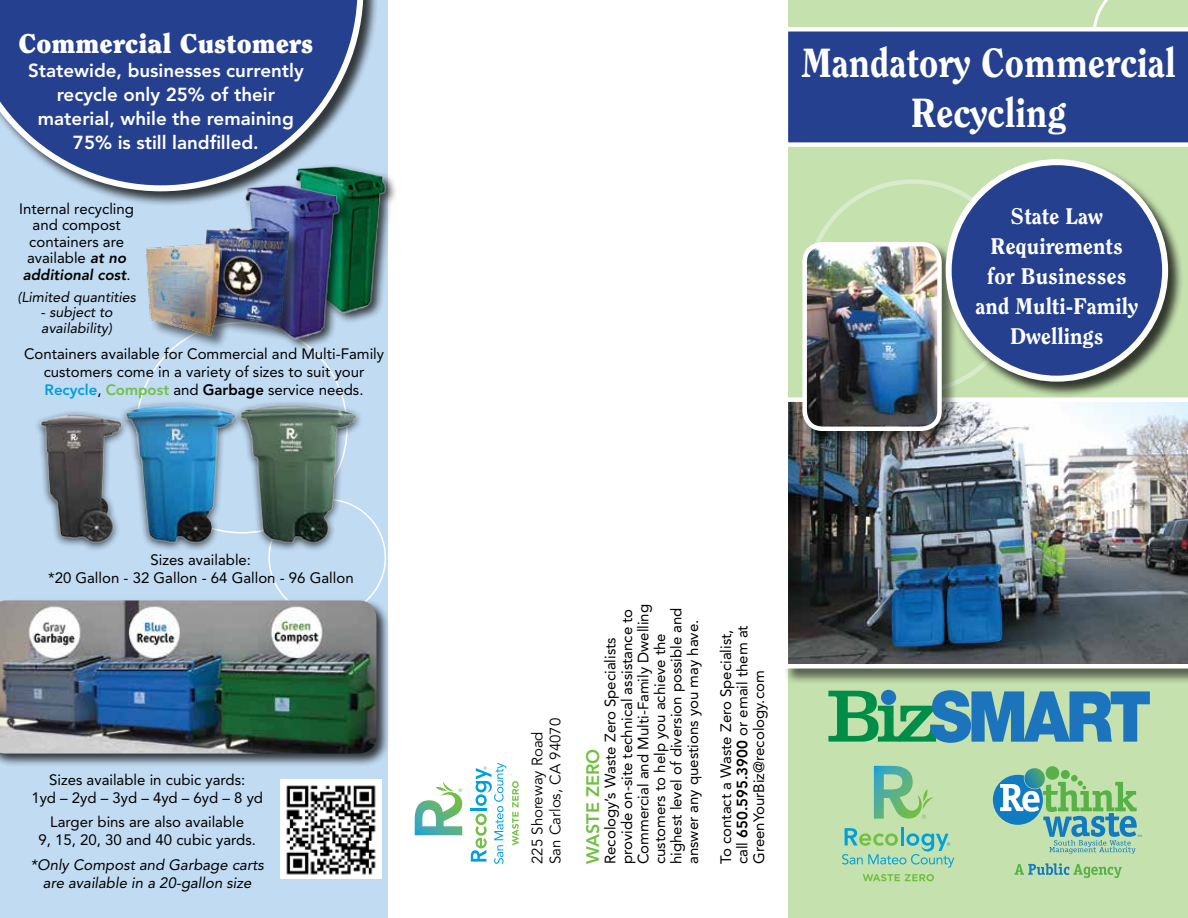
<style>
.page{position:relative;width:1188px;height:918px;background:#fff}
.page>*{position:absolute;margin:0;border:0;box-sizing:border-box;transform-origin:0 0}
.t1{font:800 40.5px/49.5px "Clearface";color:#fff;text-align:center;scale:.95 1}
.t2{font:900 27px "Clearface";color:#fff}
.t3{font:800 22.5px/30px "Clearface";color:#fff;text-align:center}
.t4{font:800 18.75px/24px "Avenir";color:#fff;text-align:center}
.t5{font:800 18px "Avenir";color:#72bf44}
.t6{font:15px/16.5px "Avenir";color:#000;text-align:center}
.t7{font:italic 15px/18px "Avenir";color:#000;text-align:center}
.t8{font:15px/18px "Avenir";color:#000}
.t9{font:italic 14.25px/16.5px "Avenir";color:#000}
.s1{font-weight:800;font-style:italic}
.s2{font-weight:800;color:#00a0dc}
.s3{font-weight:800;color:#72bf44}
.s4{font-weight:800}
</style>
<div class="page">
<div style="left:0;top:0;width:388px;height:918px;background:#c1dbf2"></div>
<div style="left:0;top:0;width:379px;height:207px;background:#000;opacity:.75"></div>
<svg style="left:0;top:0;width:363px;height:191px;background:#3f589a"></svg>
<div style="left:33px;top:400px;width:331px;height:152px;background:#000;opacity:.75"></div>
<img style="left:36px;top:402px;width:324px;height:143px">
<div style="left:294px;top:164px;width:104px;height:161px;background:#000;opacity:.75"></div>
<img style="left:294px;top:161px;width:94px;height:156px">
<div style="left:244px;top:183px;width:108px;height:168px;background:#000;opacity:.75"></div>
<img style="left:242px;top:182px;width:101px;height:162px">
<div style="left:0;top:598px;width:390px;height:169px;background:#000;opacity:.75"></div>
<img style="left:0;top:600px;width:377px;height:154px">
<div style="left:788px;top:0;width:400px;height:918px;background:#c5e1ae"></div>
<svg style="left:1093px;top:0;width:15px;height:27px"></svg>
<svg style="left:828px;top:690px;width:322px;height:53px"></svg>
<div style="left:881px;top:690px;width:15px;height:15px;background:#1c75bc;border-radius:50%"></div>
<hr style="left:901px;top:827px;width:3px;height:19px;background:#00a0dc">
<svg style="left:863px;top:874px;width:71px;height:7px"></svg>
<svg style="left:842px;top:828px;width:112px;height:40px"></svg>
<svg style="left:874px;top:766px;width:60px;height:53px"></svg>
<div style="left:783px;top:397px;width:405px;height:287px;background:#000;opacity:.55"></div>
<img style="left:784px;top:397px;width:404px;height:272px">
<div style="left:802px;top:241px;width:155px;height:206px;background:#000;opacity:.55"></div>
<img style="left:805px;top:244px;width:135px;height:182px">
<div style="left:802px;top:242px;width:140px;height:189px;border:4px solid #fff;border-radius:18px"></div>
<svg style="left:788px;top:27px;width:400px;height:120px;background:#354e97"></svg>
<div style="left:945px;top:159px;width:239px;height:238px;background:#000;opacity:.75"></div>
<div style="left:949px;top:162px;width:216px;height:217px;background:#25408f;border-radius:50%"></div>
<div style="left:946px;top:159px;width:222px;height:223px;border:6px solid #fff;border-radius:50%"></div>
<img style="left:281px;top:780px;width:100px;height:98px">
<div style="left:203px;top:227px;width:102px;height:115px;background:#000;opacity:.55"></div>
<img style="left:203px;top:227px;width:86px;height:100px">
<div style="left:146px;top:244px;width:90px;height:106px;background:#000;opacity:.55"></div>
<img style="left:146px;top:243px;width:76px;height:92px">
<hr style="left:470px;top:808px;width:16px;height:3px;background:#00a0dc">
<svg style="left:512px;top:781px;width:7px;height:64px"></svg>
<svg style="left:471px;top:763px;width:35px;height:101px"></svg>
<svg style="left:415px;top:781px;width:48px;height:54px"></svg>
<svg style="left:993px;top:766px;width:149px;height:88px"></svg>
<svg style="left:1015px;top:863px;width:107px;height:15px"></svg>
<h2 class="t2" style="left:19px;top:27px;width:296px">Commercial Customers</h2>
<p class="t4" style="left:28px;top:58px;width:277px">Statewide, businesses currently recycle only 25% of their material, while the remaining<br>75% is still landfilled.</p>
<p class="t6" style="left:19px;top:200px;width:116px">Internal recycling and compost containers are available <span class="s1">at no additional cost</span>.</p>
<p class="t9" style="left:17px;top:288px;width:120px">(Limited quantities</p>
<p class="t9" style="left:41px;top:304px;width:74px">- subject to availability)</p>
<p class="t6" style="left:24px;top:345px;width:362px;line-height:18px">Containers available for Commercial and Multi-Family customers come in a variety of sizes to suit your<br><span class="s2">Recycle</span>, <span class="s3">Compost</span> and <span class="s4">Garbage</span> service needs.</p>
<p class="t6" style="left:48px;top:551px;width:307px;line-height:18px">Sizes available:<br>*20 Gallon - 32 Gallon - 64 Gallon - 96 Gallon</p>
<p class="t6" style="left:31px;top:771px;width:233px;line-height:18px">Sizes available in cubic yards:<br>1yd – 2yd – 3yd – 4yd – 6yd – 8 yd</p>
<p class="t6" style="left:39px;top:813px;width:219px;line-height:18px">Larger bins are also available<br>9, 15, 20, 30 and 40 cubic yards.</p>
<p class="t7" style="left:31px;top:856px;width:235px">*Only Compost and Garbage carts are available in a 20-gallon size</p>
<h1 class="t1" style="left:802px;top:38px;width:395px">Mandatory Commercial<br>Recycling</h1>
<h3 class="t3" style="left:976px;top:201px;width:164px">State Law<br>Requirements for Businesses and Multi-Family<br>Dwellings</h3>
<p class="t8" style="left:529px;top:864px;width:147px;rotate:-90deg">225 Shoreway Road<br>San Carlos, CA 94070</p>
<p class="t6" style="left:602px;top:864px;width:262px;text-align:left;rotate:-90deg">Recology’s Waste Zero Specialists provide on-site technical assistance to Commercial and Multi-Family Dwelling customers to help you achieve the highest level of diversion possible and answer any questions you may have.</p>
<p class="t5" style="left:582px;top:864px;width:117px;rotate:-90deg">WASTE ZERO</p>
<p class="t6" style="left:718px;top:864px;width:240px;text-align:left;rotate:-90deg">To contact a Waste Zero Specialist, call <span class="s4">650.595.3900</span> or email them at<br>GreenYourBiz@recology.com</p>
</div>
